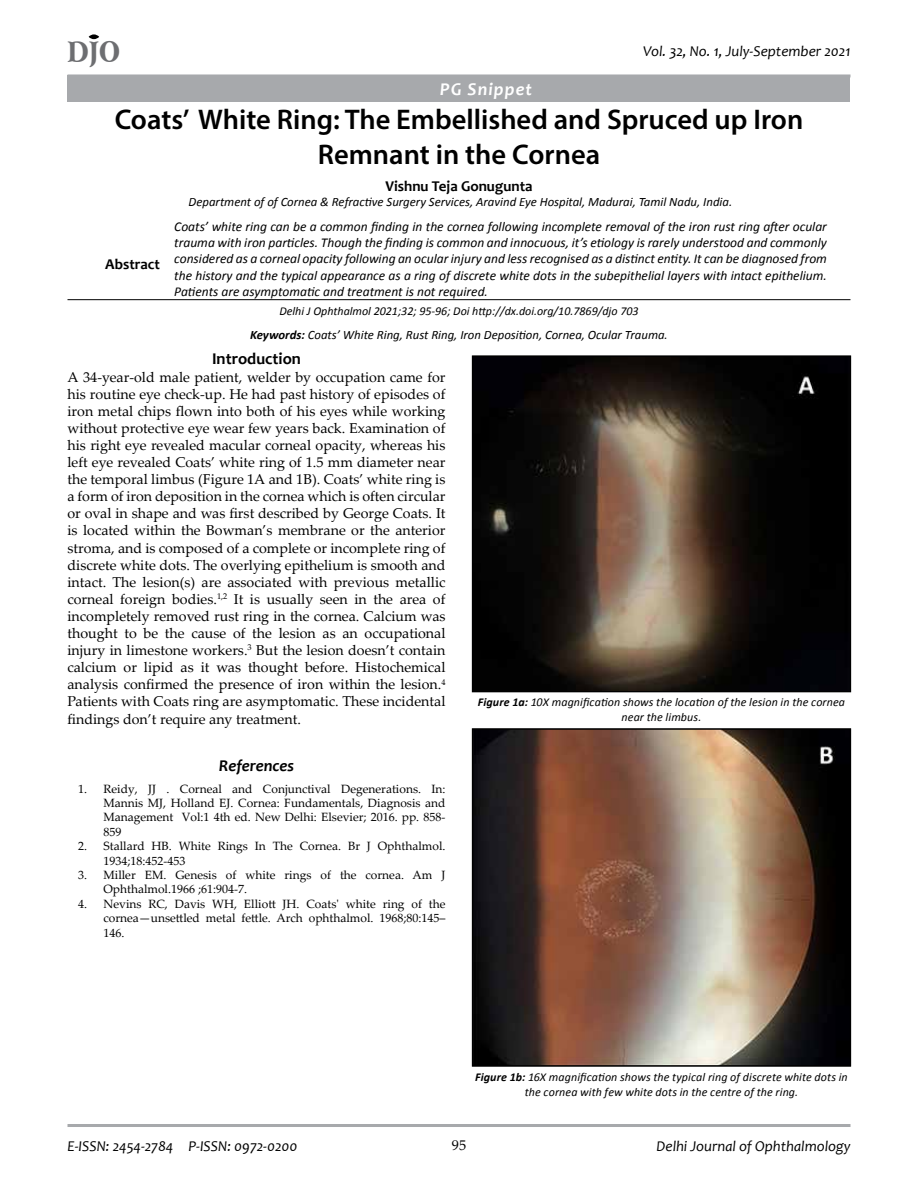
<style>
.page{position:relative;width:918px;height:1188px;background:#fff}
.page>*{position:absolute;margin:0;border:0;box-sizing:border-box;transform-origin:0 0}
.t1{font:600 28.5px/34.2px "Myriad Pro";color:#000;text-align:center}
.t2{font:900 28.2px "Arrus BT";color:#6d6e71;scale:.82 1}
.t3{font:italic 700 18px "Candara";letter-spacing:.06em;color:#fff}
.t4{font:700 16.5px "Candara";color:#000}
.t5{font:italic 700 16.5px "Candara";color:#000}
.t6{font:italic 15px "Candara";color:#000}
.t7{font:700 15px "Candara";color:#000}
.t8{font:14.25px/17.1px "Palatino Linotype";color:#000;text-align:justify}
.t9{font:italic 13.5px/16.2px "Calibri";color:#000;text-align:justify}
.t10{font:italic 12.75px "Calibri";color:#000}
.t11{font:12px/14.4px "Palatino Linotype";color:#000;text-align:justify}
.t12{font:italic 12px/14.4px "Calibri";letter-spacing:.005em;color:#000;text-align:center}
.s1{font-weight:700}
</style>
<div class="page">
<hr style="left:68px;top:74px;width:782px;height:3px;background:#a7a9ac">
<hr style="left:68px;top:1124px;width:782px;height:3px;background:#a7a9ac">
<div style="left:89px;top:34px;width:10px;height:5px;background:#000;border-radius:50%"></div>
<hr style="left:68px;top:299px;width:782px;height:1px;background:#000">
<div style="left:68px;top:75px;width:782px;height:27px;background:#a7a9ac"></div>
<svg style="left:472px;top:356px;width:379px;height:336px;background:#2b231d"></svg>
<div style="left:473px;top:356px;width:377px;height:336px;border:1px solid #000"></div>
<img style="left:472px;top:729px;width:379px;height:337px">
<div style="left:473px;top:729px;width:377px;height:337px;border:1px solid #000"></div>
<h2 class="t2" style="left:68px;top:34px;width:66px">DJO</h2>
<p class="t6" style="left:643px;top:42px;width:209px">Vol. 32, No. 1, July-September 2021</p>
<p class="t3" style="left:440px;top:78px;width:94px">PG Snippet</p>
<h1 class="t1" style="left:115px;top:102px;width:690px">Coats’ White Ring: The Embellished and Spruced up Iron<br>Remnant in the Cornea</h1>
<p class="t7" style="left:385px;top:176px;width:149px">Vishnu Teja Gonugunta</p>
<p class="t10" style="left:189px;top:193px;width:545px">Department of of Cornea &amp; Refractive Surgery Services, Aravind Eye Hospital, Madurai, Tamil Nadu, India.</p>
<p class="t7" style="left:105px;top:255px;width:56px">Abstract</p>
<p class="t9" style="left:174px;top:218px;width:654px">Coats’ white ring can be a common finding in the cornea following incomplete removal of the iron rust ring after ocular trauma with iron particles. Though the finding is common and innocuous, it’s etiology is rarely understood and commonly considered as a corneal opacity following an ocular injury and less recognised as a distinct entity. It can be diagnosed from the history and the typical appearance as a ring of discrete white dots in the subepithelial layers with intact epithelium.<br>Patients are asymptomatic and treatment is not required.</p>
<p class="t12" style="left:279px;top:303px;width:361px">Delhi J Ophthalmol 2021;32; 95-96; Doi http://dx.doi.org/10.7869/djo 703</p>
<p class="t10" style="left:250px;top:326px;width:419px"><span class="s1">Keywords:</span> Coats’ White Ring, Rust Ring, Iron Deposition, Cornea, Ocular Trauma.</p>
<p class="t4" style="left:212px;top:349px;width:90px">Introduction</p>
<p class="t8" style="left:67px;top:368px;width:380px">A 34-year-old male patient, welder by occupation came for his routine eye check-up. He had past history of episodes of iron metal chips flown into both of his eyes while working without protective eye wear few years back. Examination of his right eye revealed macular corneal opacity, whereas his left eye revealed Coats’ white ring of 1.5 mm diameter near the temporal limbus (Figure 1A and 1B). Coats’ white ring is a form of iron deposition in the cornea which is often circular or oval in shape and was first described by George Coats. It is located within the Bowman’s membrane or the anterior stroma, and is composed of a complete or incomplete ring of discrete white dots. The overlying epithelium is smooth and intact. The lesion(s) are associated with previous metallic corneal foreign bodies.<sup>1,2</sup> It is usually seen in the area of incompletely removed rust ring in the cornea. Calcium was thought to be the cause of the lesion as an occupational injury in limestone workers.<sup>3</sup> But the lesion doesn’t contain calcium or lipid as it was thought before. Histochemical analysis confirmed the presence of iron within the lesion.<sup>4<br></sup>Patients with Coats ring are asymptomatic. These incidental findings don’t require any treatment.</p>
<p class="t5" style="left:219px;top:755px;width:77px">References</p>
<p class="t11" style="left:104px;top:781px;width:344px;text-indent:-26px">1. Reidy, JJ . Corneal and Conjunctival Degenerations. In:<br>Mannis MJ, Holland EJ. Cornea: Fundamentals, Diagnosis and Management Vol:1 4th ed. New Delhi: Elsevier; 2016. pp. 858- 859</p>
<p class="t11" style="left:104px;top:838px;width:343px;text-indent:-26px">2. Stallard HB. White Rings In The Cornea. Br J Ophthalmol.<br>1934;18:452-453</p>
<p class="t11" style="left:104px;top:867px;width:343px;text-indent:-26px">3. Miller EM. Genesis of white rings of the cornea. Am J<br>Ophthalmol.1966 ;61:904-7.</p>
<p class="t11" style="left:104px;top:896px;width:344px;text-indent:-26px">4. Nevins RC, Davis WH, Elliott JH. Coats' white ring of the cornea—unsettled metal fettle. Arch ophthalmol. 1968;80:145– 146.</p>
<p class="t12" style="left:478px;top:695px;width:369px"><span class="s1">Figure 1a:</span> 10X magnification shows the location of the lesion in the cornea near the limbus.</p>
<p class="t12" style="left:475px;top:1070px;width:374px"><span class="s1">Figure 1b:</span> 16X magnification shows the typical ring of discrete white dots in the cornea with few white dots in the centre of the ring.</p>
<p class="t6" style="left:68px;top:1136px;width:232px">E-ISSN: 2454-2784 P-ISSN: 0972-0200</p>
<p class="t8" style="left:452px;top:1136px;width:16px">95</p>
<p class="t6" style="left:657px;top:1136px;width:195px">Delhi Journal of Ophthalmology</p>
</div>
